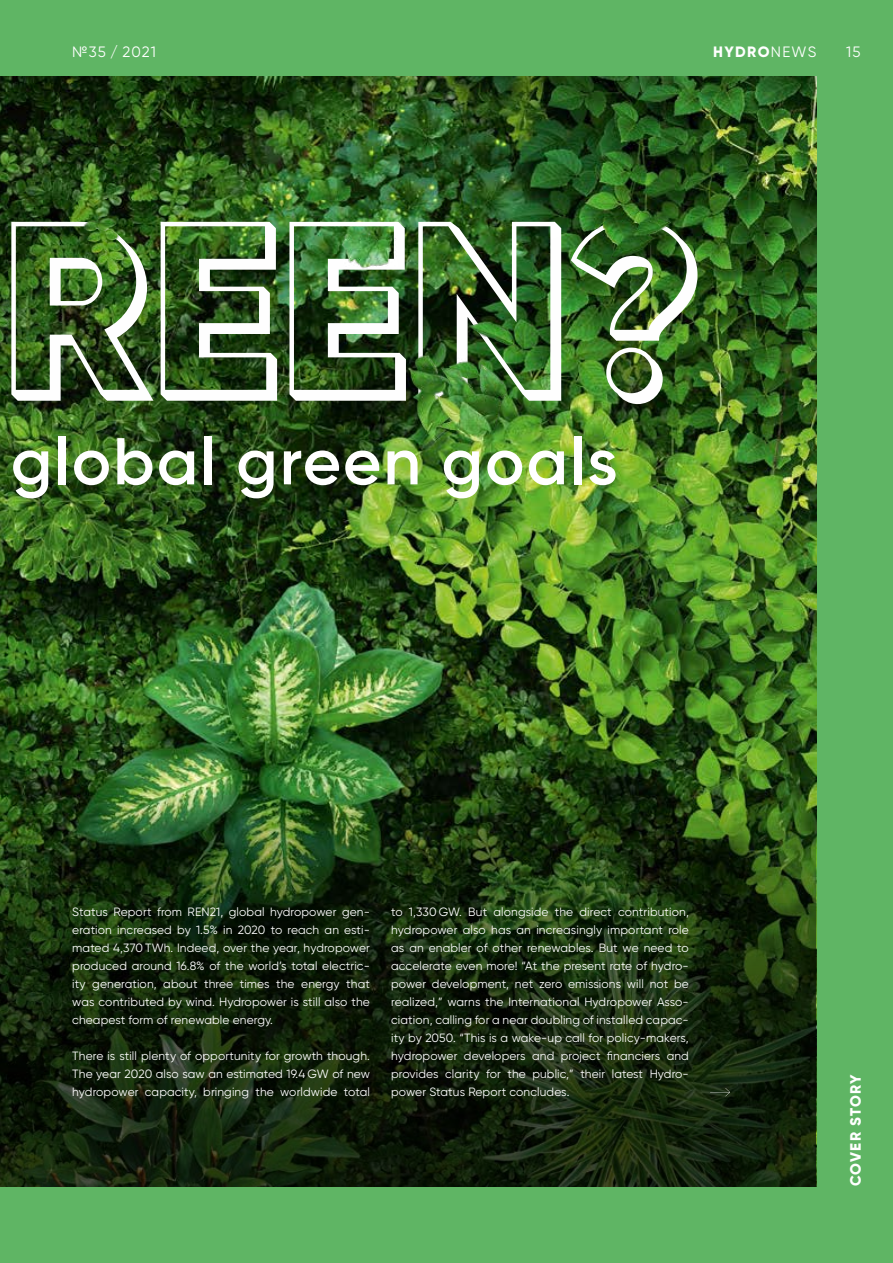
<style>
.page{position:relative;width:893px;height:1263px;background:#5fb564}
.page>*{position:absolute;margin:0;border:0;box-sizing:border-box;transform-origin:0 0}
.t1{font:600 66px "Gilroy";letter-spacing:.03em;color:#fff}
.t2{font:800 15px "Gilroy";letter-spacing:.085em;color:#fff}
.t3{font:15px "Gilroy";color:#fff}
.t4{font:12px/18px "Gilroy";letter-spacing:.01em;color:#fff;text-align:justify}
.s1{font-weight:400}
</style>
<div class="page">
<img style="left:0;top:77px;width:816px;height:713px">
<svg style="left:0;top:790px;width:816px;height:396px;background:#182c0f"></svg>
<img style="left:0;top:188px;width:710px;height:242px">
<svg style="left:710px;top:1088px;width:20px;height:8px"></svg>
<p class="t3" style="left:72px;top:42px;width:85px">№35 / 2021</p>
<p class="t2" style="left:713px;top:42px;width:105px">HYDRO<span class="s1">NEWS</span></p>
<p class="t3" style="left:846px;top:42px;width:16px">15</p>
<h1 class="t1" style="left:11px;top:420px;width:608px">global green goals</h1>
<p class="t4" style="left:72px;top:903px;width:299px">Status Report from REN21, global hydropower gen&shy;eration increased by 1.5% in 2020 to reach an esti&shy;mated 4,370 TWh. Indeed, over the year, hydropower produced around 16.8% of the world’s total electric&shy;ity generation, about three times the energy that was contributed by wind. Hydropower is still also the cheapest form of renewable energy.</p>
<p class="t4" style="left:72px;top:1047px;width:299px">There is still plenty of opportunity for growth though.<br>The year 2020 also saw an estimated 19.4 GW of new hydropower capacity, bringing the worldwide total</p>
<p class="t4" style="left:391px;top:903px;width:299px">to 1,330 GW. But alongside the direct contribution, hydropower also has an increasingly important role as an enabler of other renewables. But we need to accelerate even more! “At the present rate of hydro&shy;power development, net zero emissions will not be realized,” warns the International Hydropower Asso&shy;ciation, calling for a near doubling of installed capac&shy;ity by 2050. “This is a wake-up call for policy-makers, hydropower developers and project financiers and provides clarity for the public,” their latest Hydro&shy;power Status Report concludes.</p>
<p class="t2" style="left:846px;top:1186px;width:114px;rotate:-90deg">COVER STORY</p>
</div>
